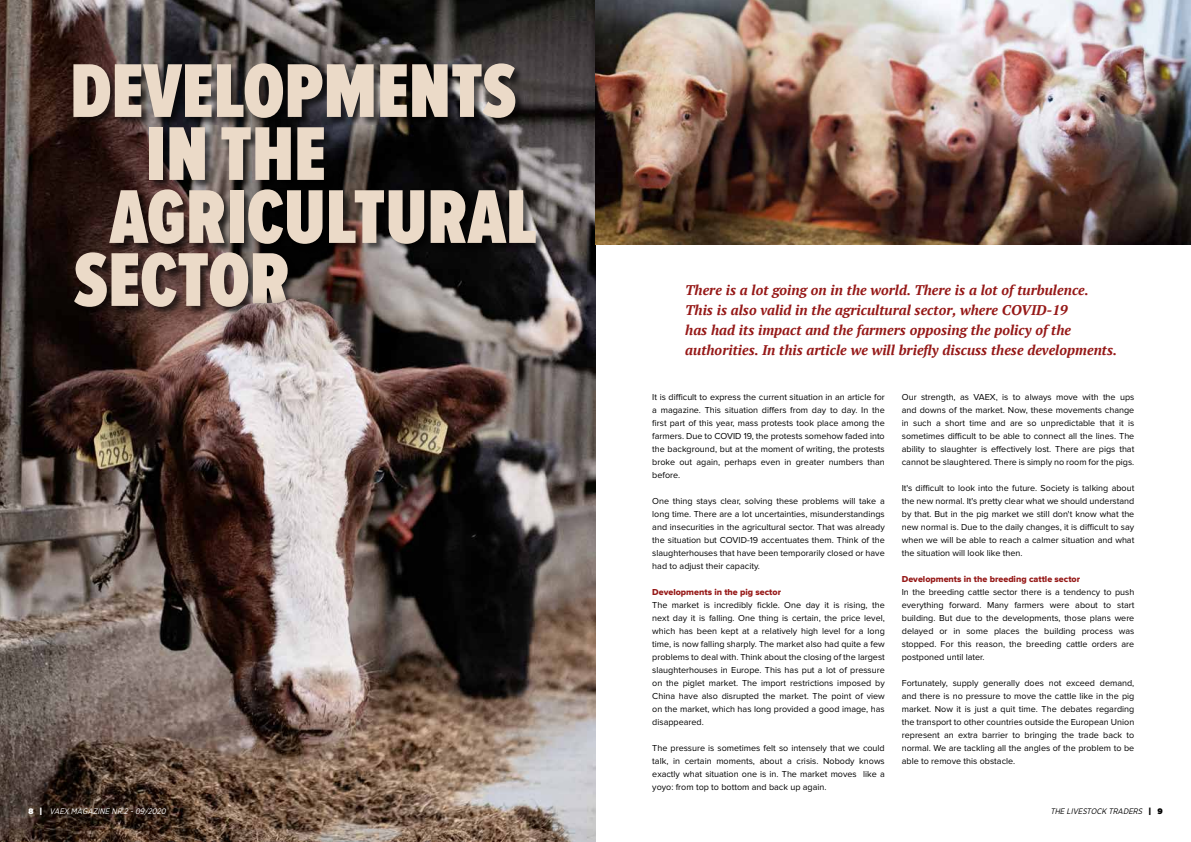
<style>
.page{position:relative;width:1191px;height:842px;background:#fff}
.page>*{position:absolute;margin:0;border:0;box-sizing:border-box;transform-origin:0 0}
.t1{font:900 78.9px "Proxima Nova Ex Cn";color:#ebdac8}
.t2{font:italic 700 14px/20px "PT Serif";color:#961918}
.t3{font:9px/13px "Proxima Nova";color:#000;text-align:justify}
.t4{font:9px "Proxima Nova Extrabld";color:#961918}
.t5{font:italic 8px "Gotham Narrow";color:#fff}
.t6{font:italic 8px "Gotham Narrow";color:#000}
.s1{font-family:"Gotham";font-weight:900;font-style:normal}
</style>
<div class="page">
<img style="left:0;top:0;width:595px;height:842px">
<img style="left:595px;top:0;width:596px;height:244px">
<div style="left:74px;top:64px;width:471px;height:252px;background:#000;opacity:.6"></div>
<div style="left:215px;top:290px;width:125px;height:69px;background:#000;opacity:.12"></div>
<img style="left:223px;top:299px;width:115px;height:57px">
<h1 class="t1" style="left:70px;top:55px;width:448px">DEVELOPMENTS</h1>
<h1 class="t1" style="left:146px;top:118px;width:182px">IN THE</h1>
<h1 class="t1" style="left:110px;top:181px;width:429px">AGRICULTURAL</h1>
<h1 class="t1" style="left:74px;top:244px;width:218px">SECTOR</h1>
<p class="t2" style="left:685px;top:279px;width:433px">There is a lot going on in the world. There is a lot of turbulence.<br>This is also valid in the agricultural sector, where COVID-19<br>has had its impact and the farmers opposing the policy of the authorities. In this article we will briefly discuss these developments.</p>
<p class="t3" style="left:652px;top:391px;width:234px">It is difficult to express the current situation in an article for a magazine. This situation differs from day to day. In the first part of this year, mass protests took place among the farmers. Due to COVID 19, the protests somehow faded into the background, but at the moment of writing, the protests broke out again, perhaps even in greater numbers than before.</p>
<p class="t3" style="left:652px;top:495px;width:234px">One thing stays clear, solving these problems will take a long time. There are a lot uncertainties, misunderstandings and insecurities in the agricultural sector. That was already the situation but COVID-19 accentuates them. Think of the slaughterhouses that have been temporarily closed or have had to adjust their capacity.</p>
<p class="t4" style="left:652px;top:588px;width:130px">Developments in the pig sector</p>
<p class="t3" style="left:652px;top:599px;width:234px">The market is incredibly fickle. One day it is rising, the next day it is falling. One thing is certain, the price level, which has been kept at a relatively high level for a long time, is now falling sharply. The market also had quite a few problems to deal with. Think about the closing of the largest slaughterhouses in Europe. This has put a lot of pressure on the piglet market. The import restrictions imposed by China have also disrupted the market. The point of view on the market, which has long provided a good image, has disappeared.</p>
<p class="t3" style="left:652px;top:742px;width:234px">The pressure is sometimes felt so intensely that we could talk, in certain moments, about a crisis. Nobody knows exactly what situation one is in. The market moves like a yoyo: from top to bottom and back up again.</p>
<p class="t3" style="left:901px;top:391px;width:234px">Our strength, as VAEX, is to always move with the ups and downs of the market. Now, these movements change in such a short time and are so unpredictable that it is sometimes difficult to be able to connect all the lines. The ability to slaughter is effectively lost. There are pigs that cannot be slaughtered. There is simply no room for the pigs.</p>
<p class="t3" style="left:901px;top:482px;width:234px">It's difficult to look into the future. Society is talking about the new normal. It's pretty clear what we should understand by that. But in the pig market we still don't know what the new normal is. Due to the daily changes, it is difficult to say when we will be able to reach a calmer situation and what the situation will look like then.</p>
<p class="t4" style="left:901px;top:575px;width:180px">Developments in the breeding cattle sector</p>
<p class="t3" style="left:901px;top:586px;width:234px">In the breeding cattle sector there is a tendency to push everything forward. Many farmers were about to start building. But due to the developments, those plans were delayed or in some places the building process was stopped. For this reason, the breeding cattle orders are postponed until later.</p>
<p class="t3" style="left:901px;top:677px;width:234px">Fortunately, supply generally does not exceed demand, and there is no pressure to move the cattle like in the pig market. Now it is just a quit time. The debates regarding the transport to other countries outside the European Union represent an extra barrier to bringing the trade back to normal. We are tackling all the angles of the problem to be able to remove this obstacle.</p>
<p class="t5" style="left:28px;top:806px;width:141px"><span class="s1">8 |</span> VAEX MAGAZINE NR.2 -09/2020</p>
<p class="t6" style="left:1050px;top:806px;width:114px">THE LIVESTOCK TRADERS <span class="s1">| 9</span></p>
</div>
